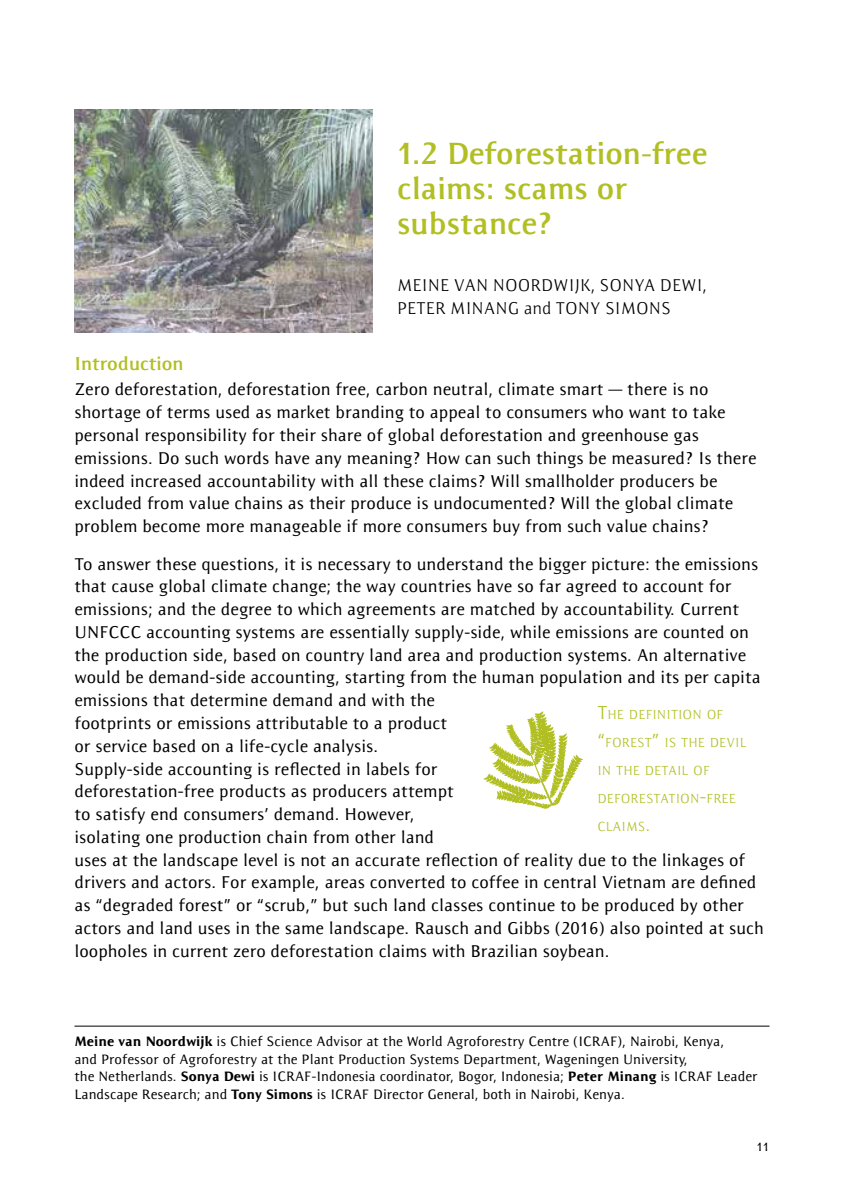
<style>
.page{position:relative;width:844px;height:1191px;background:#fff}
.page>*{position:absolute;margin:0;border:0;box-sizing:border-box;transform-origin:0 0}
.t1{font:700 31.5px/35px "Resavska Sans ITC";color:#b1bf23}
.t2{font:700 19.25px "Resavska Sans ITC";color:#b1bf23}
.t3{font:500 17.5px/22.8px "Resavska Sans ITC";color:#000}
.t4{font:300 17.5px/22.8px "Resavska Sans ITC";color:#000}
.t5{font:500 14px/17.5px "Resavska Sans ITC";color:#000}
.t6{font:300 13.47px/28px "Resavska Sans ITC";color:#b1bf23}
.t7{font:500 12.25px "Resavska Sans ITC";color:#000}
.s1{font-size:19.25px}
.s2{font-weight:900}
</style>
<div class="page">
<hr style="left:74px;top:1025px;width:695px;height:1px;background:#000">
<img style="left:74px;top:109px;width:298px;height:223px">
<img style="left:483px;top:711px;width:99px;height:97px">
<h1 class="t1" style="left:397px;top:135px;width:312px">1.2 Deforestation-free claims: scams or substance?</h1>
<p class="t4" style="left:397px;top:274px;width:311px">MEINE VAN NOORDWIJK, SONYA DEWI,<br>PETER MINANG and TONY SIMONS</p>
<p class="t2" style="left:74px;top:352px;width:110px">Introduction</p>
<p class="t3" style="left:74px;top:378px;width:683px">Zero deforestation, deforestation free, carbon neutral, climate smart — there is no shortage of terms used as market branding to appeal to consumers who want to take personal responsibility for their share of global deforestation and greenhouse gas emissions. Do such words have any meaning? How can such things be measured? Is there indeed increased accountability with all these claims? Will smallholder producers be excluded from value chains as their produce is undocumented? Will the global climate problem become more manageable if more consumers buy from such value chains?</p>
<p class="t3" style="left:74px;top:552px;width:690px">To answer these questions, it is necessary to understand the bigger picture: the emissions that cause global climate change; the way countries have so far agreed to account for emissions; and the degree to which agreements are matched by accountability. Current UNFCCC accounting systems are essentially supply-side, while emissions are counted on the production side, based on country land area and production systems. An alternative would be demand-side accounting, starting from the human population and its per capita emissions that determine demand and with the<br>footprints or emissions attributable to a product<br>or service based on a life-cycle analysis.<br>Supply-side accounting is reflected in labels for<br>deforestation-free products as producers attempt<br>to satisfy end consumers’ demand. However,<br>isolating one production chain from other land<br>uses at the landscape level is not an accurate reflection of reality due to the linkages of drivers and actors. For example, areas converted to coffee in central Vietnam are defined as “degraded forest” or “scrub,” but such land classes continue to be produced by other actors and land uses in the same landscape. Rausch and Gibbs (2016) also pointed at such loopholes in current zero deforestation claims with Brazilian soybean.</p>
<p class="t6" style="left:597px;top:700px;width:151px"><span class="s1">T</span>HE DEFINITION OF <span class="s1">“</span>FOREST<span class="s1">”</span> IS THE DEVIL<br>IN THE DETAIL OF<br>DEFORESTATION<span class="s1">-</span>FREE<br>CLAIMS<span class="s1">.</span></p>
<p class="t5" style="left:74px;top:1032px;width:684px"><span class="s2">Meine van Noordwijk</span> is Chief Science Advisor at the World Agroforestry Centre (ICRAF), Nairobi, Kenya,<br>and Professor of Agroforestry at the Plant Production Systems Department, Wageningen University,<br>the Netherlands. <span class="s2">Sonya Dewi</span> is ICRAF-Indonesia coordinator, Bogor, Indonesia; <span class="s2">Peter Minang</span> is ICRAF Leader Landscape Research; and <span class="s2">Tony Simons</span> is ICRAF Director General, both in Nairobi, Kenya.</p>
<p class="t7" style="left:756px;top:1139px;width:15px">11</p>
</div>
